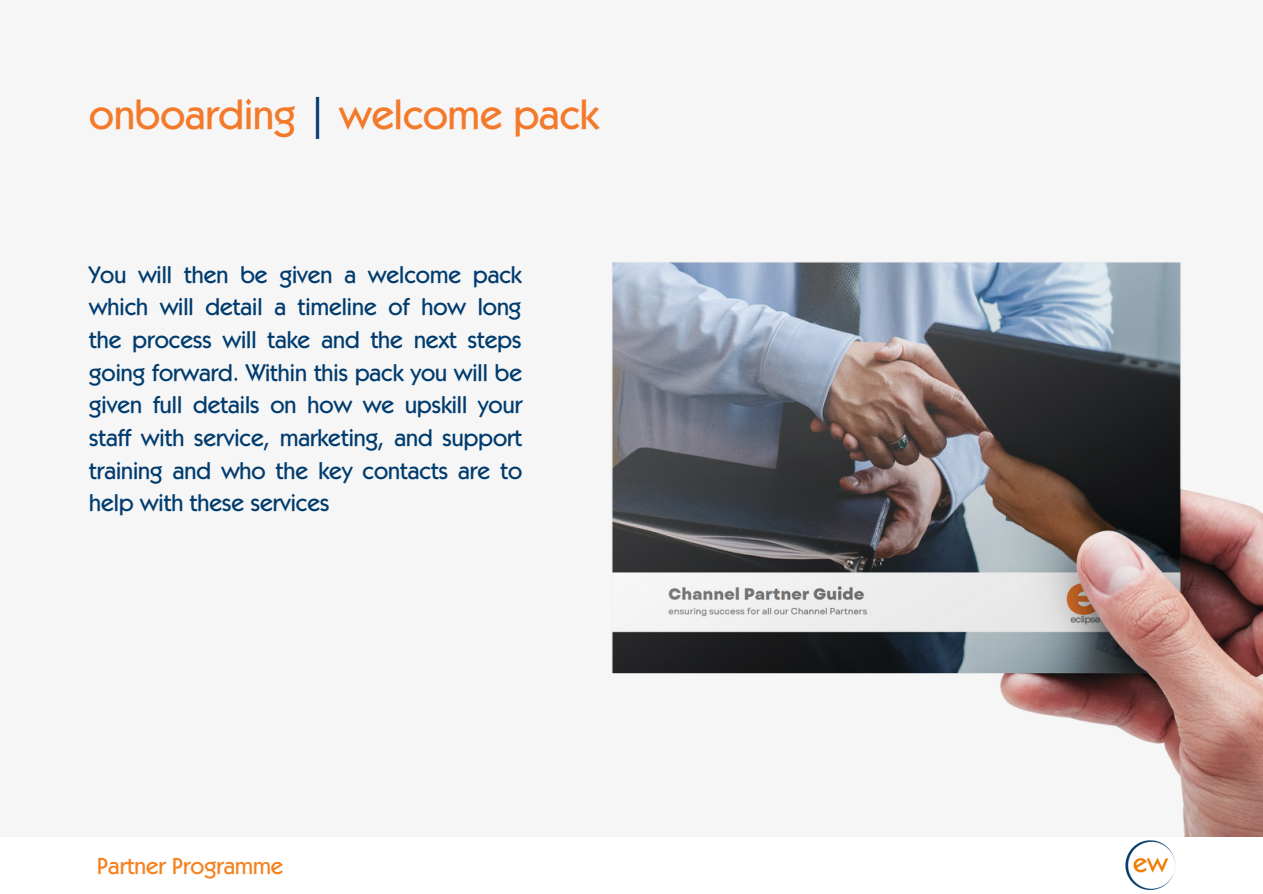
<style>
.page{position:relative;width:1263px;height:894px;background:#fff}
.page>*{position:absolute;margin:0;border:0;box-sizing:border-box;transform-origin:0 0}
.t1{font:500 42px "Kabel IT Cby BT";color:#f37a2b}
.t2{font:500 24px/32.5px "Kabel IT Cby BT";color:#003b6e;text-align:justify}
.t3{font:500 23.4px "Kabel IT Cby BT";color:#f58220}
.s1{color:#003b6e}
</style>
<div class="page">
<div style="left:0;top:0;width:1263px;height:893px;background:#f6f6f6"></div>
<img style="left:612px;top:262px;width:651px;height:575px">
<div style="left:0;top:837px;width:1263px;height:56px;background:#fff"></div>
<img style="left:1111px;top:826px;width:78px;height:64px">
<h1 class="t1" style="left:89px;top:88px;width:511px">onboarding <span class="s1">|</span> welcome pack</h1>
<p class="t2" style="left:89px;top:257px;width:434px">You will then be given a welcome pack which will detail a timeline of how long the process will take and the next steps going forward. Within this pack you will be given full details on how we upskill your staff with service, marketing, and support training and who the key contacts are to help with these services</p>
<p class="t3" style="left:97px;top:851px;width:188px">Partner Programme</p>
</div>
